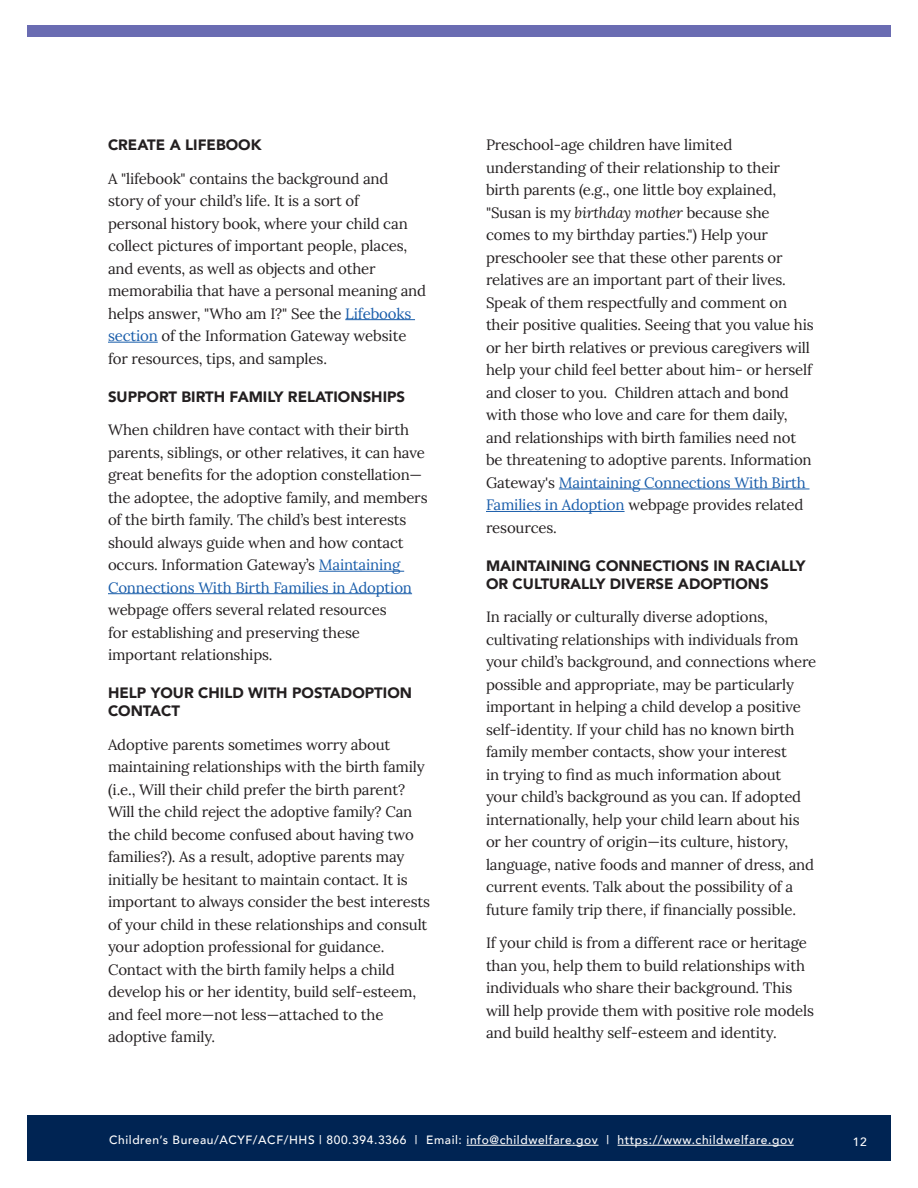
<style>
.page{position:relative;width:918px;height:1188px;background:#fff}
.page>*{position:absolute;margin:0;border:0;box-sizing:border-box;transform-origin:0 0}
.t1{font:15px/22.5px "Lora";letter-spacing:-.01em;color:#231f20}
.t2{font:900 15px/18px "Avenir";color:#231f20}
.t3{font:500 12px "Avenir";letter-spacing:.05em;color:#fff}
.s1{color:#195daa}
.s2{font-style:italic}
</style>
<div class="page">
<div style="left:27px;top:1116px;width:864px;height:45px;background:#002453"></div>
<hr style="left:467px;top:1145px;width:132px;height:1px;background:#fff">
<hr style="left:618px;top:1145px;width:176px;height:1px;background:#fff">
<div style="left:27px;top:26px;width:864px;height:12px;background:#6a6cb2"></div>
<hr style="left:345px;top:319px;width:70px;height:1px;background:#195daa">
<hr style="left:108px;top:342px;width:50px;height:1px;background:#195daa">
<hr style="left:319px;top:571px;width:85px;height:1px;background:#195daa">
<hr style="left:108px;top:593px;width:304px;height:1px;background:#195daa">
<hr style="left:559px;top:489px;width:251px;height:1px;background:#195daa">
<hr style="left:486px;top:511px;width:139px;height:1px;background:#195daa">
<h3 class="t2" style="left:108px;top:136px;width:155px">CREATE A LIFEBOOK</h3>
<p class="t1" style="left:108px;top:166px;width:320px">A "lifebook" contains the background and story of your child’s life. It is a sort of<br>personal history book, where your child can collect pictures of important people, places, and events, as well as objects and other memorabilia that have a personal meaning and helps answer, "Who am I?" See the <span class="s1">Lifebooks section</span> of the Information Gateway website for resources, tips, and samples.</p>
<h3 class="t2" style="left:108px;top:387px;width:299px">SUPPORT BIRTH FAMILY RELATIONSHIPS</h3>
<p class="t1" style="left:108px;top:418px;width:321px">When children have contact with their birth parents, siblings, or other relatives, it can have great benefits for the adoption constellation— the adoptee, the adoptive family, and members of the birth family. The child’s best interests should always guide when and how contact occurs. Information Gateway’s <span class="s1">Maintaining Connections With Birth Families in Adoption </span>webpage offers several related resources<br>for establishing and preserving these important relationships.</p>
<h3 class="t2" style="left:108px;top:684px;width:306px">HELP YOUR CHILD WITH POSTADOPTION<br>CONTACT</h3>
<p class="t1" style="left:108px;top:732px;width:324px">Adoptive parents sometimes worry about maintaining relationships with the birth family (i.e., Will their child prefer the birth parent?<br>Will the child reject the adoptive family? Can the child become confused about having two families?). As a result, adoptive parents may initially be hesitant to maintain contact. It is important to always consider the best interests of your child in these relationships and consult your adoption professional for guidance.<br>Contact with the birth family helps a child develop his or her identity, build self-esteem, and feel more—not less—attached to the adoptive family.</p>
<p class="t1" style="left:486px;top:133px;width:329px">Preschool-age children have limited understanding of their relationship to their birth parents (e.g., one little boy explained, "Susan is my <span class="s2">birthday mother</span> because she comes to my birthday parties.") Help your preschooler see that these other parents or relatives are an important part of their lives.<br>Speak of them respectfully and comment on their positive qualities. Seeing that you value his or her birth relatives or previous caregivers will help your child feel better about him- or herself and closer to you. Children attach and bond with those who love and care for them daily, and relationships with birth families need not be threatening to adoptive parents. Information Gateway's <span class="s1">Maintaining Connections With Birth Families in Adoption</span> webpage provides related resources.</p>
<h3 class="t2" style="left:486px;top:556px;width:321px">MAINTAINING CONNECTIONS IN RACIALLY<br>OR CULTURALLY DIVERSE ADOPTIONS</h3>
<p class="t1" style="left:486px;top:605px;width:332px">In racially or culturally diverse adoptions, cultivating relationships with individuals from your child’s background, and connections where possible and appropriate, may be particularly important in helping a child develop a positive self-identity. If your child has no known birth family member contacts, show your interest<br>in trying to find as much information about your child’s background as you can. If adopted internationally, help your child learn about his or her country of origin—its culture, history, language, native foods and manner of dress, and current events. Talk about the possibility of a future family trip there, if financially possible.</p>
<p class="t1" style="left:486px;top:931px;width:330px">If your child is from a different race or heritage than you, help them to build relationships with individuals who share their background. This will help provide them with positive role models and build healthy self-esteem and identity.</p>
<p class="t3" style="left:109px;top:1130px;width:686px">Children’s Bureau/ACYF/ACF/HHS | 800.394.3366 | Email: info@childwelfare.gov | https://www.childwelfare.gov</p>
<p class="t3" style="left:853px;top:1131px;width:15px">12</p>
</div>
